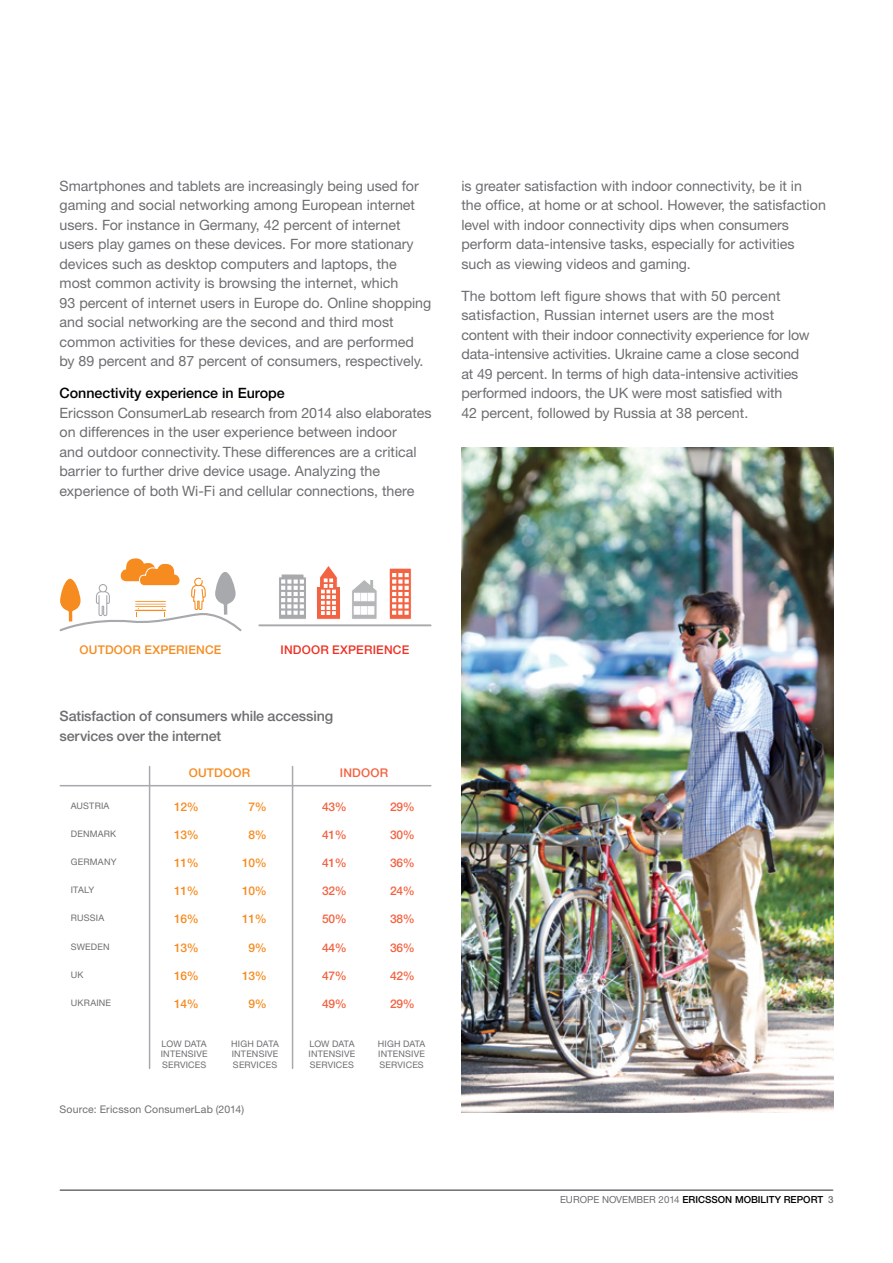
<style>
.page{position:relative;width:893px;height:1263px;background:#fff}
.page>*{position:absolute;margin:0;border:0;box-sizing:border-box;transform-origin:0 0}
.t1{font:14.25px/19.5px "Ericsson Sans";color:#6d6e71}
.t2{font:500 14.25px/19.5px "Ericsson Sans";letter-spacing:-.01em;color:#6d6e71}
.t3{font:500 14.25px "Ericsson Sans";color:#000}
.t4{font:500 12px "Ericsson Sans";letter-spacing:.015em;color:#f68b1f}
.t5{font:500 12px "Ericsson Sans";letter-spacing:-.02em;color:#f26341}
.t6{font:500 12px "Ericsson Sans";letter-spacing:.015em;color:#ee3124}
.t7{font:10.5px "Ericsson Sans";letter-spacing:.02em;color:#6d6e71}
.t8{font:500 9.75px "Ericsson Sans";color:#000}
.t9{font:9px/10.5px "Ericsson Sans";letter-spacing:.02em;color:#6d6e71;text-align:justify}
.s1{font-weight:400;color:#6d6e71}
.s2{color:#6d6e71}
</style>
<div class="page">
<hr style="left:60px;top:1189px;width:773px;height:2px;background:#6d6e71">
<img style="left:461px;top:448px;width:372px;height:665px">
<hr style="left:292px;top:766px;width:1px;height:302px;background:#a7a9ac">
<hr style="left:149px;top:766px;width:1px;height:302px;background:#a7a9ac">
<hr style="left:60px;top:785px;width:371px;height:1px;background:#a7a9ac">
<hr style="left:259px;top:624px;width:172px;height:2px;background:#a7a9ac">
<svg style="left:279px;top:574px;width:27px;height:45px"></svg>
<svg style="left:316px;top:566px;width:25px;height:53px"></svg>
<svg style="left:389px;top:568px;width:22px;height:52px"></svg>
<svg style="left:352px;top:580px;width:25px;height:39px"></svg>
<svg style="left:59px;top:558px;width:183px;height:74px"></svg>
<p class="t1" style="left:60px;top:176px;width:373px">Smartphones and tablets are increasingly being used for gaming and social networking among European internet users. For instance in Germany, 42 percent of internet users play games on these devices. For more stationary devices such as desktop computers and laptops, the most common activity is browsing the internet, which<br>93 percent of internet users in Europe do. Online shopping and social networking are the second and third most common activities for these devices, and are performed by 89 percent and 87 percent of consumers, respectively.</p>
<p class="t3" style="left:60px;top:385px;width:227px">Connectivity experience in Europe</p>
<p class="t1" style="left:60px;top:403px;width:374px">Ericsson ConsumerLab research from 2014 also elaborates on differences in the user experience between indoor<br>and outdoor connectivity. These differences are a critical barrier to further drive device usage. Analyzing the experience of both Wi-Fi and cellular connections, there</p>
<p class="t1" style="left:461px;top:176px;width:366px">is greater satisfaction with indoor connectivity, be it in<br>the office, at home or at school. However, the satisfaction level with indoor connectivity dips when consumers perform data-intensive tasks, especially for activities such as viewing videos and gaming.</p>
<p class="t1" style="left:461px;top:286px;width:350px">The bottom left figure shows that with 50 percent satisfaction, Russian internet users are the most content with their indoor connectivity experience for low data-intensive activities. Ukraine came a close second at 49 percent. In terms of high data-intensive activities performed indoors, the UK were most satisfied with<br>42 percent, followed by Russia at 38 percent.</p>
<p class="t4" style="left:80px;top:642px;width:143px">OUTDOOR EXPERIENCE</p>
<p class="t6" style="left:281px;top:642px;width:130px">INDOOR EXPERIENCE</p>
<p class="t2" style="left:60px;top:707px;width:275px">Satisfaction of consumers while accessing services over the internet</p>
<p class="t4" style="left:189px;top:765px;width:63px">OUTDOOR</p>
<p class="t5" style="left:340px;top:765px;width:50px">INDOOR</p>
<p class="t9" style="left:71px;top:800px;width:40px">AUSTRIA</p>
<p class="t4" style="left:174px;top:800px;width:26px">12%</p>
<p class="t4" style="left:248px;top:800px;width:20px">7%</p>
<p class="t5" style="left:322px;top:800px;width:26px">43%</p>
<p class="t5" style="left:390px;top:800px;width:26px">29%</p>
<p class="t9" style="left:71px;top:828px;width:47px">DENMARK</p>
<p class="t4" style="left:174px;top:828px;width:26px">13%</p>
<p class="t4" style="left:248px;top:828px;width:20px">8%</p>
<p class="t5" style="left:322px;top:828px;width:26px">41%</p>
<p class="t5" style="left:390px;top:828px;width:26px">30%</p>
<p class="t9" style="left:71px;top:856px;width:47px">GERMANY</p>
<p class="t4" style="left:174px;top:856px;width:26px">11%</p>
<p class="t4" style="left:242px;top:856px;width:26px">10%</p>
<p class="t5" style="left:322px;top:856px;width:26px">41%</p>
<p class="t5" style="left:390px;top:856px;width:26px">36%</p>
<p class="t9" style="left:71px;top:885px;width:25px">ITALY</p>
<p class="t4" style="left:174px;top:884px;width:26px">11%</p>
<p class="t4" style="left:242px;top:884px;width:26px">10%</p>
<p class="t5" style="left:322px;top:884px;width:26px">32%</p>
<p class="t5" style="left:390px;top:884px;width:26px">24%</p>
<p class="t9" style="left:71px;top:913px;width:35px">RUSSIA</p>
<p class="t4" style="left:174px;top:912px;width:26px">16%</p>
<p class="t4" style="left:242px;top:912px;width:26px">11%</p>
<p class="t5" style="left:322px;top:912px;width:26px">50%</p>
<p class="t5" style="left:390px;top:912px;width:26px">38%</p>
<p class="t9" style="left:71px;top:941px;width:40px">SWEDEN</p>
<p class="t4" style="left:174px;top:941px;width:26px">13%</p>
<p class="t4" style="left:248px;top:941px;width:20px">9%</p>
<p class="t5" style="left:322px;top:941px;width:26px">44%</p>
<p class="t5" style="left:390px;top:941px;width:26px">36%</p>
<p class="t9" style="left:71px;top:969px;width:14px">UK</p>
<p class="t4" style="left:174px;top:969px;width:26px">16%</p>
<p class="t4" style="left:242px;top:969px;width:26px">13%</p>
<p class="t5" style="left:322px;top:969px;width:26px">47%</p>
<p class="t5" style="left:390px;top:969px;width:26px">42%</p>
<p class="t9" style="left:71px;top:997px;width:42px">UKRAINE</p>
<p class="t4" style="left:174px;top:997px;width:26px">14%</p>
<p class="t4" style="left:248px;top:997px;width:20px">9%</p>
<p class="t5" style="left:322px;top:997px;width:26px">49%</p>
<p class="t5" style="left:390px;top:997px;width:26px">29%</p>
<p class="t9" style="left:161px;top:1038px;width:48px">LOW DATA INTENSIVE SERVICES</p>
<p class="t9" style="left:309px;top:1038px;width:48px">LOW DATA INTENSIVE SERVICES</p>
<p class="t9" style="left:231px;top:1038px;width:49px">HIGH DATA INTENSIVE SERVICES</p>
<p class="t9" style="left:378px;top:1038px;width:49px">HIGH DATA INTENSIVE SERVICES</p>
<p class="t7" style="left:60px;top:1103px;width:186px">Source: Ericsson ConsumerLab (2014)</p>
<p class="t8" style="left:560px;top:1194px;width:275px"><span class="s1">EUROPE NOVEMBER 2014</span> ERICSSON MOBILITY REPORT <span class="s2">3</span></p>
</div>
